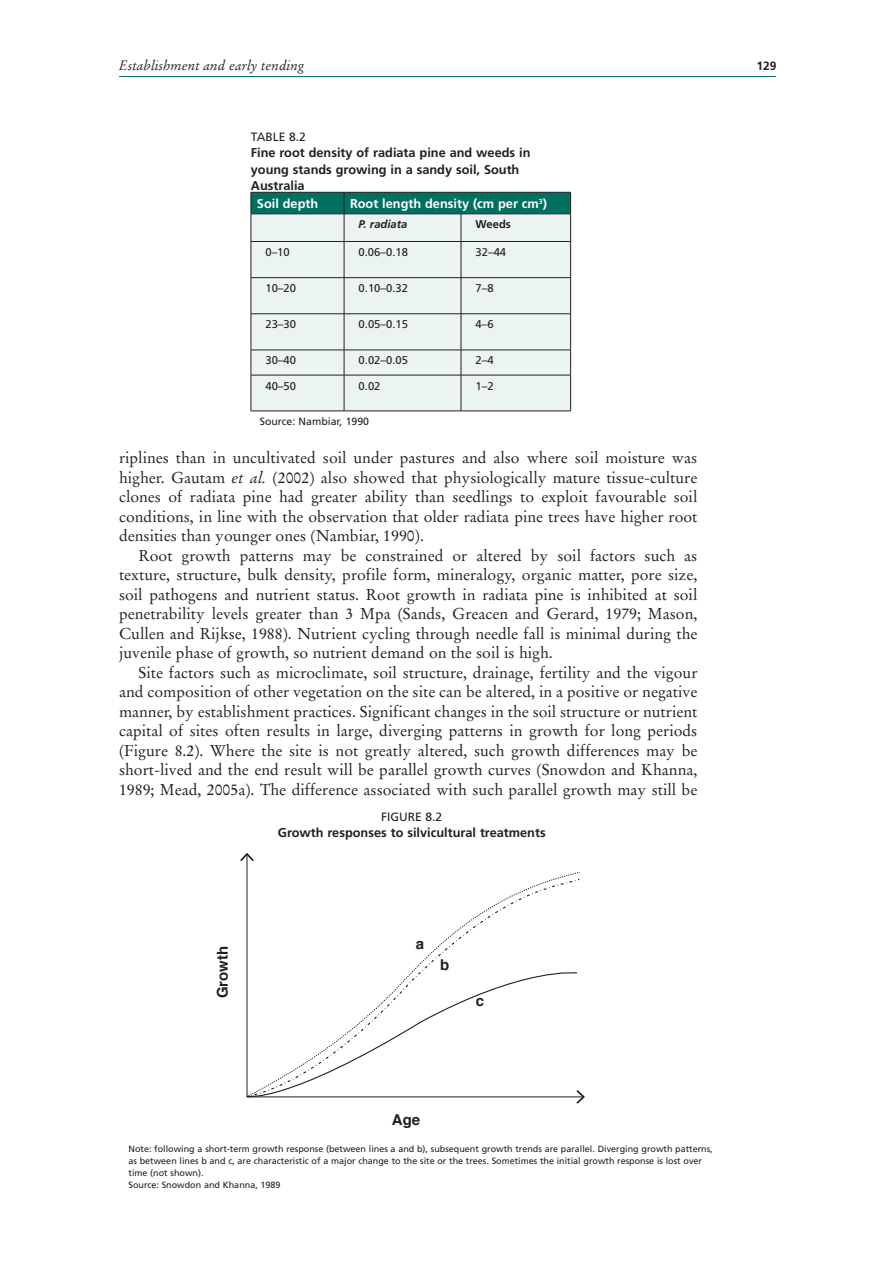
<style>
.page{position:relative;width:893px;height:1263px;background:#fff}
.page>*{position:absolute;margin:0;border:0;box-sizing:border-box;transform-origin:0 0}
.t1{font:15.75px/19.5px "Stempel Garamond LT Std";color:#231f20;text-align:justify}
.t2{font:700 15px "Helvetica";color:#231f20}
.t3{font:italic 13.5px "Stempel Garamond LT Std";color:#231f20}
.t4{font:700 12.75px/16.5px "Frutiger LT Std";color:#231f20}
.t5{font:700 12.75px "Frutiger LT Std";color:#fff}
.t6{font:12px "Frutiger LT Std";color:#231f20}
.t7{font:700 12px "Frutiger LT Std";color:#231f20}
.t8{font:11.25px "Frutiger LT Std";color:#231f20}
.t9{font:italic 700 11.25px "Frutiger LT Std";color:#231f20}
.t10{font:700 11.25px "Frutiger LT Std";color:#231f20}
.t11{font:10.5px "Frutiger LT Std";color:#231f20}
.t12{font:9px/12px "Frutiger LT Std";color:#231f20}
.s1{font-style:italic}
</style>
<div class="page">
<hr style="left:119px;top:76px;width:657px;height:1px;background:#007161">
<div style="left:252px;top:242px;width:318px;height:169px;background:#ebf4f3"></div>
<hr style="left:251px;top:242px;width:1px;height:35px;background:#231f20">
<hr style="left:344px;top:242px;width:1px;height:35px;background:#231f20">
<hr style="left:461px;top:242px;width:1px;height:35px;background:#231f20">
<hr style="left:570px;top:242px;width:1px;height:35px;background:#231f20">
<hr style="left:251px;top:277px;width:93px;height:1px;background:#231f20">
<hr style="left:251px;top:278px;width:1px;height:36px;background:#231f20">
<hr style="left:344px;top:277px;width:117px;height:1px;background:#231f20">
<hr style="left:344px;top:278px;width:1px;height:36px;background:#231f20">
<hr style="left:461px;top:277px;width:110px;height:1px;background:#231f20">
<hr style="left:461px;top:278px;width:1px;height:36px;background:#231f20">
<hr style="left:570px;top:278px;width:1px;height:36px;background:#231f20">
<hr style="left:251px;top:313px;width:93px;height:1px;background:#231f20">
<hr style="left:251px;top:314px;width:1px;height:36px;background:#231f20">
<hr style="left:344px;top:313px;width:117px;height:1px;background:#231f20">
<hr style="left:344px;top:314px;width:1px;height:36px;background:#231f20">
<hr style="left:461px;top:313px;width:110px;height:1px;background:#231f20">
<hr style="left:461px;top:314px;width:1px;height:36px;background:#231f20">
<hr style="left:570px;top:314px;width:1px;height:36px;background:#231f20">
<hr style="left:251px;top:350px;width:93px;height:1px;background:#231f20">
<svg style="left:251px;top:350px;width:1px;height:25px"></svg>
<hr style="left:344px;top:350px;width:117px;height:1px;background:#231f20">
<svg style="left:344px;top:350px;width:1px;height:25px"></svg>
<hr style="left:461px;top:350px;width:110px;height:1px;background:#231f20">
<svg style="left:461px;top:350px;width:1px;height:25px"></svg>
<svg style="left:570px;top:350px;width:1px;height:25px"></svg>
<hr style="left:251px;top:375px;width:93px;height:1px;background:#231f20">
<hr style="left:251px;top:375px;width:1px;height:36px;background:#231f20">
<hr style="left:344px;top:375px;width:117px;height:1px;background:#231f20">
<hr style="left:344px;top:375px;width:1px;height:36px;background:#231f20">
<hr style="left:461px;top:375px;width:110px;height:1px;background:#231f20">
<hr style="left:461px;top:375px;width:1px;height:36px;background:#231f20">
<hr style="left:570px;top:375px;width:1px;height:36px;background:#231f20">
<hr style="left:251px;top:411px;width:93px;height:1px;background:#231f20">
<hr style="left:344px;top:411px;width:117px;height:1px;background:#231f20">
<hr style="left:461px;top:411px;width:110px;height:1px;background:#231f20">
<svg style="left:251px;top:192px;width:320px;height:49px;background:#80b4ad"></svg>
<hr style="left:251px;top:241px;width:93px;height:1px;background:#231f20">
<hr style="left:344px;top:241px;width:117px;height:1px;background:#231f20">
<hr style="left:461px;top:241px;width:110px;height:1px;background:#231f20">
<hr style="left:247px;top:854px;width:1px;height:243px;background:#231f20">
<svg style="left:240px;top:853px;width:14px;height:8px"></svg>
<svg style="left:577px;top:1091px;width:8px;height:13px"></svg>
<svg style="left:572px;top:872px;width:8px;height:10px"></svg>
<svg style="left:418px;top:880px;width:156px;height:86px"></svg>
<svg style="left:246px;top:966px;width:332px;height:137px"></svg>
<p class="t3" style="left:119px;top:57px;width:187px">Establishment and early tending</p>
<p class="t7" style="left:757px;top:59px;width:22px">129</p>
<p class="t6" style="left:251px;top:130px;width:57px">TABLE 8.2</p>
<p class="t4" style="left:251px;top:145px;width:281px">Fine root density of radiata pine and weeds in young stands growing in a sandy soil, South<br>Australia</p>
<p class="t5" style="left:257px;top:196px;width:63px">Soil depth</p>
<p class="t5" style="left:350px;top:196px;width:198px">Root length density (cm per cm<sup>3</sup>)</p>
<p class="t9" style="left:359px;top:218px;width:50px">P. radiata</p>
<p class="t10" style="left:475px;top:218px;width:37px">Weeds</p>
<p class="t8" style="left:265px;top:245px;width:26px">0–10</p>
<p class="t8" style="left:359px;top:245px;width:51px">0.06–0.18</p>
<p class="t8" style="left:476px;top:245px;width:32px">32–44</p>
<p class="t8" style="left:265px;top:282px;width:32px">10–20</p>
<p class="t8" style="left:359px;top:282px;width:51px">0.10–0.32</p>
<p class="t8" style="left:476px;top:282px;width:20px">7–8</p>
<p class="t8" style="left:265px;top:318px;width:32px">23–30</p>
<p class="t8" style="left:359px;top:318px;width:51px">0.05–0.15</p>
<p class="t8" style="left:476px;top:318px;width:20px">4–6</p>
<p class="t8" style="left:265px;top:354px;width:32px">30–40</p>
<p class="t8" style="left:359px;top:354px;width:51px">0.02–0.05</p>
<p class="t8" style="left:476px;top:354px;width:20px">2–4</p>
<p class="t8" style="left:265px;top:379px;width:32px">40–50</p>
<p class="t8" style="left:359px;top:379px;width:23px">0.02</p>
<p class="t8" style="left:476px;top:379px;width:20px">1–2</p>
<p class="t11" style="left:260px;top:415px;width:111px">Source: Nambiar, 1990</p>
<p class="t1" style="left:119px;top:448px;width:580px">riplines than in uncultivated soil under pastures and also where soil moisture was higher. Gautam <span class="s1">et al.</span> (2002) also showed that physiologically mature tissue-culture clones of radiata pine had greater ability than seedlings to exploit favourable soil conditions, in line with the observation that older radiata pine trees have higher root densities than younger ones (Nambiar, 1990).</p>
<p class="t1" style="left:119px;top:546px;width:580px;text-indent:19px">Root growth patterns may be constrained or altered by soil factors such as texture, structure, bulk density, profile form, mineralogy, organic matter, pore size, soil pathogens and nutrient status. Root growth in radiata pine is inhibited at soil penetrability levels greater than 3 Mpa (Sands, Greacen and Gerard, 1979; Mason, Cullen and Rijkse, 1988). Nutrient cycling through needle fall is minimal during the juvenile phase of growth, so nutrient demand on the soil is high.</p>
<p class="t1" style="left:119px;top:663px;width:580px;text-indent:19px">Site factors such as microclimate, soil structure, drainage, fertility and the vigour and composition of other vegetation on the site can be altered, in a positive or negative manner, by establishment practices. Significant changes in the soil structure or nutrient capital of sites often results in large, diverging patterns in growth for long periods (Figure 8.2). Where the site is not greatly altered, such growth differences may be short-lived and the end result will be parallel growth curves (Snowdon and Khanna, 1989; Mead, 2005a). The difference associated with such parallel growth may still be</p>
<p class="t2" style="left:210px;top:998px;width:54px;rotate:-90deg">Growth</p>
<p class="t6" style="left:381px;top:809px;width:63px">FIGURE 8.2</p>
<p class="t4" style="left:278px;top:824px;width:269px">Growth responses to silvicultural treatments</p>
<p class="t2" style="left:416px;top:931px;width:10px">a</p>
<p class="t2" style="left:440px;top:952px;width:11px">b</p>
<p class="t2" style="left:476px;top:989px;width:10px">c</p>
<p class="t2" style="left:392px;top:1107px;width:30px">Age</p>
<p class="t12" style="left:129px;top:1142px;width:586px">Note: following a short-term growth response (between lines a and b), subsequent growth trends are parallel. Diverging growth patterns, as between lines b and c, are characteristic of a major change to the site or the trees. Sometimes the initial growth response is lost over time (not shown).<br>Source: Snowdon and Khanna, 1989</p>
</div>
